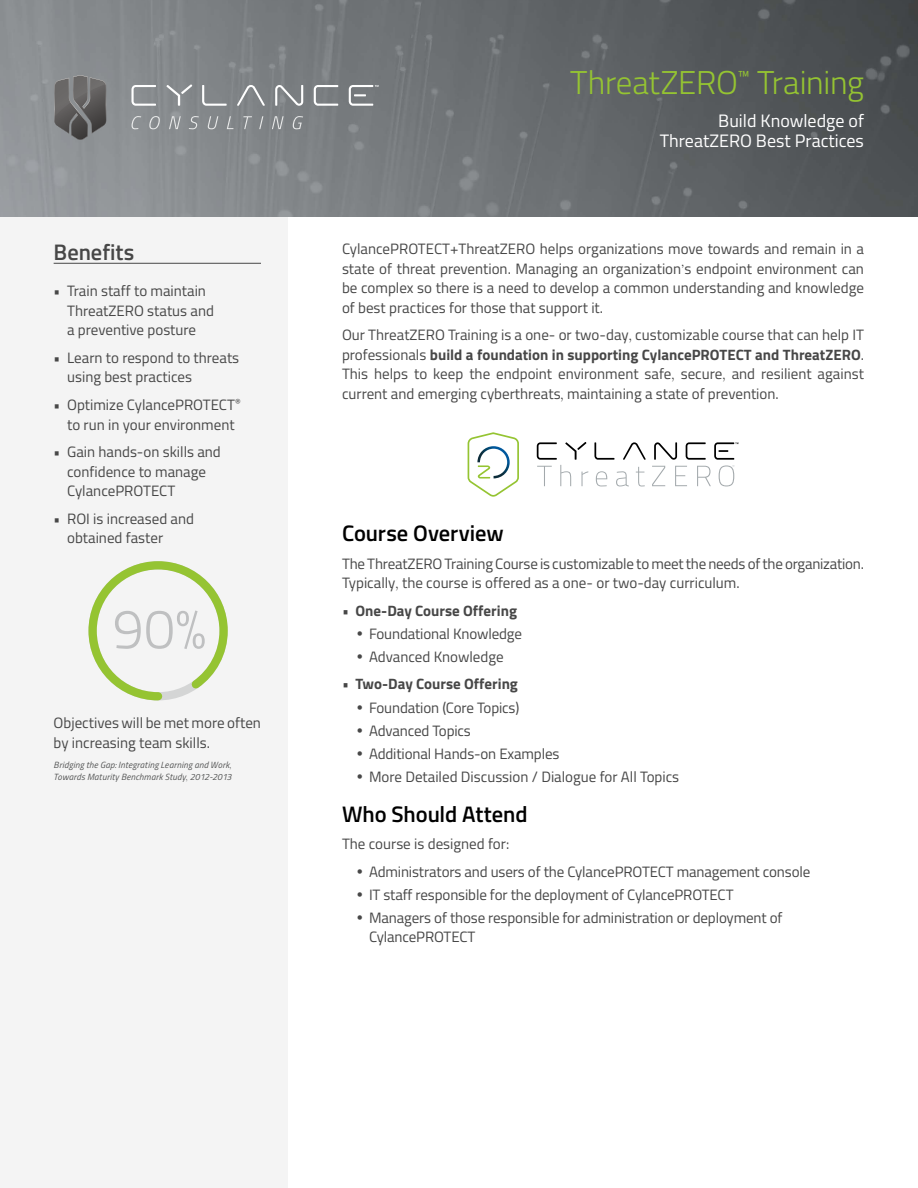
<style>
.page{position:relative;width:918px;height:1188px;background:#fff}
.page>*{position:absolute;margin:0;border:0;box-sizing:border-box;transform-origin:0 0}
.t1{font:300 55.95px "Titillium";color:#bfc0c1}
.t2{font:300 33px "Titillium";letter-spacing:-.01em;color:#95c432}
.t3{font:600 22.5px "Titillium";letter-spacing:-.005em;color:#000}
.t4{font:600 22.5px "Titillium";color:#474747}
.t5{font:18px/19.5px "Titillium";color:#fff;text-align:right}
.t6{font:15px/19.5px "Titillium";color:#474747}
.t7{font:700 15px "Titillium";color:#474747}
.t8{font:italic 9px/12px "Titillium";letter-spacing:.02em;color:#535454}
.s1{font-weight:700}
.s2{font-family:"Apple Garamond";font-style:normal}
.s3{font-family:"Apple Garamond"}
.s4{font-weight:400}
</style>
<div class="page">
<div style="left:0;top:0;width:288px;height:1188px;background:#f4f4f4"></div>
<img style="left:0;top:0;width:918px;height:216px">
<svg style="left:132px;top:116px;width:9px;height:13px"></svg>
<svg style="left:149px;top:116px;width:11px;height:13px"></svg>
<svg style="left:169px;top:116px;width:12px;height:13px"></svg>
<svg style="left:189px;top:116px;width:10px;height:13px"></svg>
<svg style="left:208px;top:116px;width:10px;height:13px"></svg>
<svg style="left:227px;top:116px;width:7px;height:13px"></svg>
<svg style="left:243px;top:116px;width:9px;height:13px"></svg>
<svg style="left:259px;top:116px;width:4px;height:13px"></svg>
<svg style="left:272px;top:116px;width:12px;height:13px"></svg>
<svg style="left:293px;top:116px;width:10px;height:13px"></svg>
<svg style="left:55px;top:75px;width:51px;height:65px;background:#6a6a6a"></svg>
<svg style="left:275px;top:85px;width:28px;height:21px"></svg>
<svg style="left:131px;top:85px;width:25px;height:21px"></svg>
<svg style="left:202px;top:85px;width:25px;height:21px"></svg>
<svg style="left:314px;top:85px;width:24px;height:21px"></svg>
<svg style="left:166px;top:84px;width:26px;height:22px"></svg>
<svg style="left:349px;top:85px;width:30px;height:21px"></svg>
<svg style="left:237px;top:85px;width:28px;height:21px"></svg>
<hr style="left:54px;top:263px;width:207px;height:1px;background:#474747">
<svg style="left:88px;top:561px;width:140px;height:140px"></svg>
<svg style="left:594px;top:442px;width:20px;height:18px"></svg>
<svg style="left:623px;top:442px;width:23px;height:18px"></svg>
<svg style="left:537px;top:442px;width:51px;height:44px"></svg>
<svg style="left:596px;top:471px;width:11px;height:15px"></svg>
<svg style="left:616px;top:471px;width:13px;height:15px"></svg>
<svg style="left:636px;top:467px;width:9px;height:19px"></svg>
<svg style="left:468px;top:432px;width:51px;height:65px"></svg>
<svg style="left:652px;top:442px;width:86px;height:44px"></svg>
<h3 class="t4" style="left:54px;top:235px;width:82px">Benefits</h3>
<p class="t6" style="left:67px;top:281px;width:148px;text-indent:-14px"><span class="s1">•</span> Train staff to maintain<br>ThreatZERO status and a preventive posture</p>
<p class="t6" style="left:67px;top:347px;width:174px;text-indent:-14px"><span class="s1">•</span> Learn to respond to threats using best practices</p>
<p class="t6" style="left:54px;top:394px;width:189px;text-align:center"><span class="s1">•</span> Optimize CylancePROTECT<sup>® </sup>to run in your environment</p>
<p class="t6" style="left:67px;top:441px;width:155px;text-indent:-14px"><span class="s1">•</span> Gain hands-on skills and confidence to manage<br>CylancePROTECT</p>
<p class="t6" style="left:67px;top:508px;width:128px;text-indent:-14px"><span class="s1">•</span> ROI is increased and obtained faster</p>
<h1 class="t1" style="left:112px;top:588px;width:95px">90%</h1>
<p class="t6" style="left:54px;top:712px;width:209px">Objectives will be met more often by increasing team skills.</p>
<p class="t8" style="left:54px;top:758px;width:180px">Bridging the Gap: Integrating Learning and Work<span class="s2">,<br></span>Towards Maturity Benchmark Study<span class="s2">,</span> 2012-2013</p>
<h2 class="t2" style="left:570px;top:59px;width:295px">ThreatZERO<sup>™</sup> Training</h2>
<p class="t5" style="left:660px;top:110px;width:206px">Build Knowledge of<br>ThreatZERO Best Practices</p>
<p class="t6" style="left:342px;top:239px;width:524px;text-align:justify">CylancePROTECT+ThreatZERO helps organizations move towards and remain in a state of threat prevention. Managing an organization<span class="s3">’</span>s endpoint environment can be complex so there is a need to develop a common understanding and knowledge of best practices for those that support it.</p>
<p class="t6" style="left:342px;top:325px;width:524px;text-align:justify">Our ThreatZERO Training is a one- or two-day<span class="s3">,</span> customizable course that can help IT professionals <span class="s1">build a foundation in supporting CylancePROTECT and ThreatZERO</span>.<br>This helps to keep the endpoint environment safe<span class="s3">,</span> secure<span class="s3">,</span> and resilient against current and emerging cyberthreats<span class="s3">,</span> maintaining a state of prevention.</p>
<h3 class="t3" style="left:342px;top:516px;width:163px">Course Overview</h3>
<p class="t6" style="left:342px;top:553px;width:524px">The ThreatZERO Training Course is customizable to meet the needs of the organization.<br>Typically<span class="s3">,</span> the course is offered as a one- or two-day curriculum.</p>
<p class="t7" style="left:342px;top:599px;width:177px"><span class="s4">•</span> One-Day Course Offering</p>
<p class="t6" style="left:356px;top:623px;width:168px"><span class="s3">•</span> Foundational Knowledge</p>
<p class="t6" style="left:356px;top:646px;width:150px"><span class="s3">•</span> Advanced Knowledge</p>
<p class="t7" style="left:342px;top:673px;width:177px"><span class="s4">•</span> Two-Day Course Offering</p>
<p class="t6" style="left:356px;top:697px;width:165px"><span class="s3">•</span> Foundation (Core Topics)</p>
<p class="t6" style="left:356px;top:720px;width:117px"><span class="s3">•</span> Advanced Topics</p>
<p class="t6" style="left:356px;top:743px;width:205px"><span class="s3">•</span> Additional Hands-on Examples</p>
<p class="t6" style="left:356px;top:766px;width:325px"><span class="s3">•</span> More Detailed Discussion / Dialogue for All Topics</p>
<h3 class="t3" style="left:342px;top:797px;width:187px">Who Should Attend</h3>
<p class="t6" style="left:342px;top:834px;width:169px">The course is designed for:</p>
<p class="t6" style="left:356px;top:861px;width:456px"><span class="s3">•</span> Administrators and users of the CylancePROTECT management console</p>
<p class="t6" style="left:356px;top:884px;width:380px"><span class="s3">•</span> IT staff responsible for the deployment of CylancePROTECT</p>
<p class="t6" style="left:369px;top:907px;width:415px;text-indent:-14px"><span class="s3">•</span> Managers of those responsible for administration or deployment of<br>CylancePROTECT</p>
</div>
